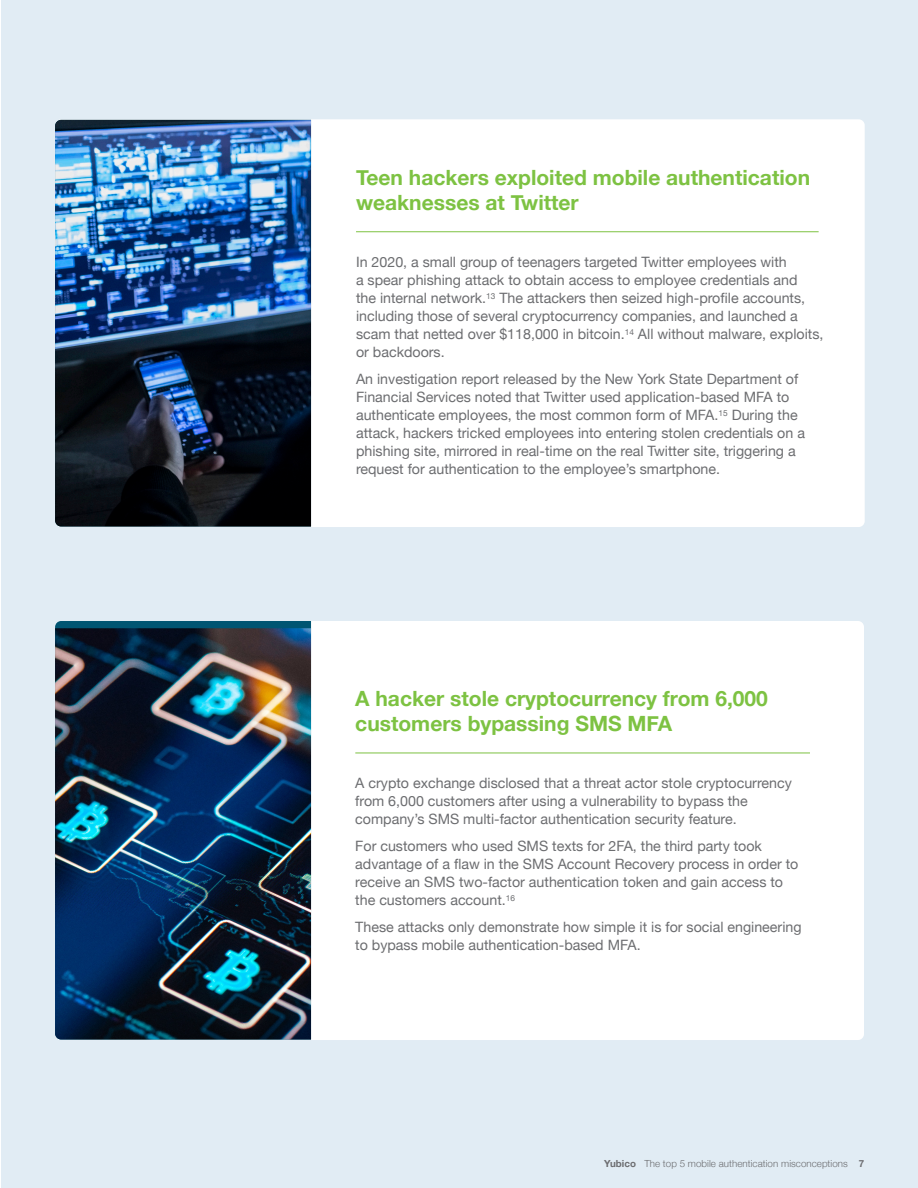
<style>
.page{position:relative;width:918px;height:1188px;background:#fff}
.page>*{position:absolute;margin:0;border:0;box-sizing:border-box;transform-origin:0 0}
.sub_green{font:700 21px/25.2px "Helvetica Neue";color:#7dc242}
.body{font:14.25px/18px "Helvetica Neue";color:#6c6d70}
.t1{font:300 9.75px "Helvetica Neue";letter-spacing:.005em;color:#6c6d70}
.s1{font-weight:700}
</style>
<div class="page">
<div style="left:1px;top:0;width:917px;height:1188px;background:#e1ecf4"></div>
<div style="left:55px;top:119px;width:810px;height:408px;background:#fff;border-radius:6px"></div>
<hr style="left:356px;top:231px;width:463px;height:1px;background:#7dc242">
<div style="left:55px;top:621px;width:809px;height:419px;background:#fff;border-radius:6px"></div>
<hr style="left:355px;top:753px;width:455px;height:1px;background:#7dc242">
<img style="left:55px;top:628px;width:256px;height:412px">
<img style="left:55px;top:120px;width:256px;height:406px">
<p class="sub_green" style="left:356px;top:166px;width:456px">Teen hackers exploited mobile authentication weaknesses at Twitter</p>
<p class="body" style="left:356px;top:254px;width:469px">In 2020, a small group of teenagers targeted Twitter employees with<br>a spear phishing attack to obtain access to employee credentials and<br>the internal network.<sup>13</sup> The attackers then seized high-profile accounts, including those of several cryptocurrency companies, and launched a scam that netted over $118,000 in bitcoin.<sup>14</sup> All without malware, exploits, or backdoors.</p>
<p class="body" style="left:356px;top:371px;width:450px">An investigation report released by the New York State Department of Financial Services noted that Twitter used application-based MFA to authenticate employees, the most common form of MFA.<sup>15</sup> During the attack, hackers tricked employees into entering stolen credentials on a phishing site, mirrored in real-time on the real Twitter site, triggering a request for authentication to the employee’s smartphone.</p>
<p class="sub_green" style="left:355px;top:687px;width:414px">A hacker stole cryptocurrency from 6,000 customers bypassing SMS MFA</p>
<p class="body" style="left:355px;top:775px;width:438px">A crypto exchange disclosed that a threat actor stole cryptocurrency from 6,000 customers after using a vulnerability to bypass the company’s SMS multi-factor authentication security feature.</p>
<p class="body" style="left:355px;top:838px;width:445px">For customers who used SMS texts for 2FA, the third party took advantage of a flaw in the SMS Account Recovery process in order to receive an SMS two-factor authentication token and gain access to the customers account.<sup>16</sup></p>
<p class="body" style="left:355px;top:919px;width:448px">These attacks only demonstrate how simple it is for social engineering to bypass mobile authentication-based MFA.</p>
<p class="t1" style="left:604px;top:1155px;width:262px"><span class="s1">Yubico</span> The top 5 mobile authentication misconceptions <span class="s1">7</span></p>
</div>
